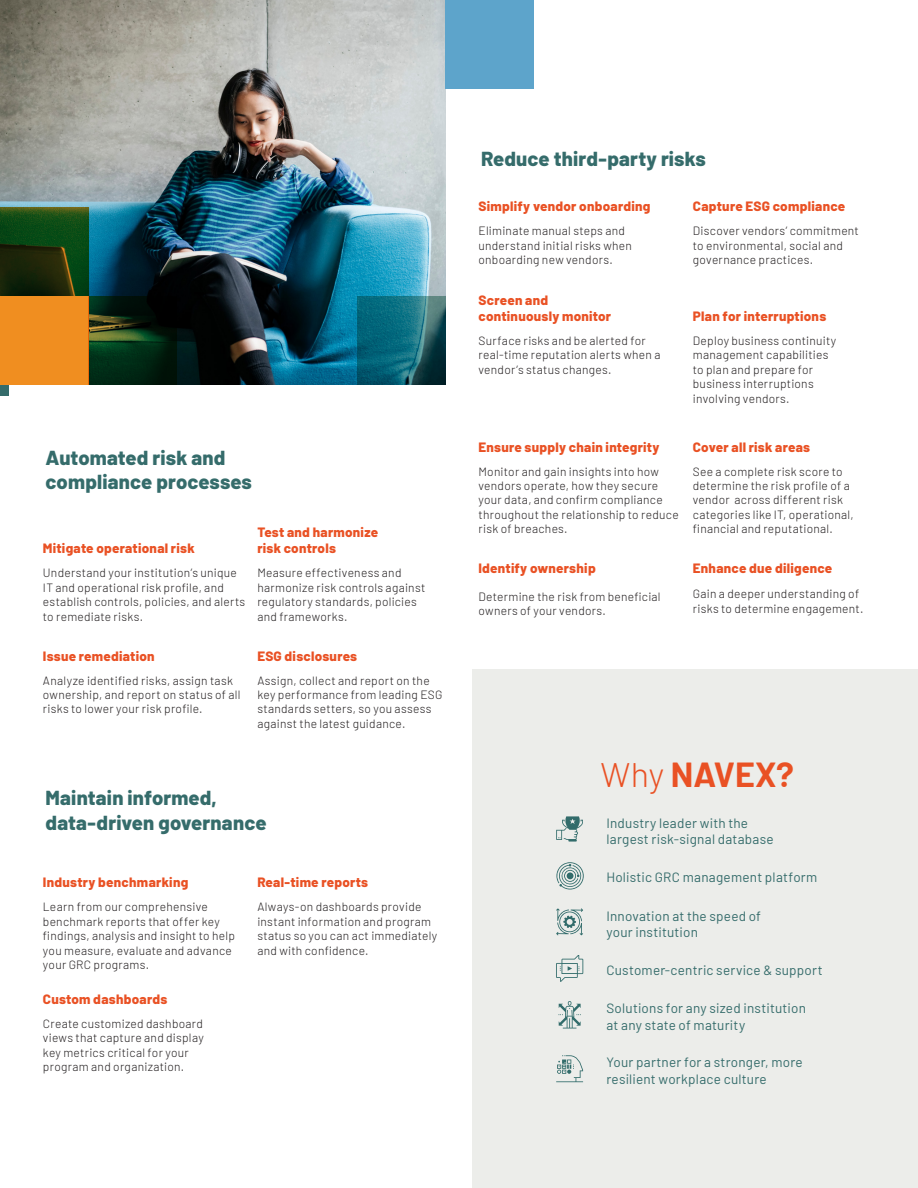
<style>
.page{position:relative;width:918px;height:1188px;background:#fff}
.page>*{position:absolute;margin:0;border:0;box-sizing:border-box;transform-origin:0 0}
.t1{font:700 34.05px "Barlow";color:#e95124}
.t2{font:800 20.25px/24.3px "Barlow";letter-spacing:.005em;color:#356c6b}
.t3{font:800 13.5px/16.2px "Barlow";letter-spacing:.02em;color:#e95124}
.t4{font:13.5px/16.2px "Barlow";letter-spacing:.015em;color:#356c6b}
.t5{font:300 12px/14.4px "Barlow";letter-spacing:.025em;color:#231f20}
.s1{font-weight:300}
</style>
<div class="page">
<div style="left:0;top:0;width:8px;height:395px;background:#356c6b"></div>
<img style="left:0;top:0;width:446px;height:385px">
<svg style="left:357px;top:296px;width:89px;height:89px;background:#126271"></svg>
<div style="left:0;top:296px;width:89px;height:89px;background:#f08e20"></div>
<div style="left:446px;top:0;width:88px;height:89px;background:#5da4cb"></div>
<svg style="left:89px;top:296px;width:88px;height:89px;background:#0c2813"></svg>
<svg style="left:0;top:208px;width:89px;height:88px;background:#173a0f"></svg>
<div style="left:472px;top:670px;width:446px;height:518px;background:#ecedea"></div>
<svg style="left:557px;top:817px;width:26px;height:24px"></svg>
<svg style="left:556px;top:862px;width:28px;height:28px"></svg>
<svg style="left:556px;top:908px;width:27px;height:27px"></svg>
<svg style="left:556px;top:955px;width:27px;height:26px"></svg>
<svg style="left:559px;top:1001px;width:22px;height:27px"></svg>
<svg style="left:556px;top:1055px;width:27px;height:27px"></svg>
<p class="t2" style="left:46px;top:444px;width:208px">Automated risk and compliance processes</p>
<p class="t3" style="left:43px;top:540px;width:153px">Mitigate operational risk</p>
<p class="t3" style="left:257px;top:523px;width:122px">Test and harmonize risk controls</p>
<p class="t5" style="left:43px;top:565px;width:204px">Understand your institution’s unique IT and operational risk profile, and establish controls, policies, and alerts to remediate risks.</p>
<p class="t5" style="left:257px;top:565px;width:170px">Measure effectiveness and harmonize risk controls against regulatory standards, policies and frameworks.</p>
<p class="t3" style="left:43px;top:647px;width:113px">Issue remediation</p>
<p class="t3" style="left:257px;top:647px;width:101px">ESG disclosures</p>
<p class="t5" style="left:43px;top:672px;width:199px">Analyze identified risks, assign task ownership, and report on status of all risks to lower your risk profile.</p>
<p class="t5" style="left:257px;top:672px;width:187px">Assign, collect and report on the key performance from leading ESG standards setters, so you assess against the latest guidance.</p>
<p class="t2" style="left:46px;top:784px;width:222px">Maintain informed, data-driven governance</p>
<p class="t3" style="left:43px;top:873px;width:147px">Industry benchmarking</p>
<p class="t3" style="left:257px;top:873px;width:112px">Real-time reports</p>
<p class="t5" style="left:43px;top:899px;width:194px">Learn from our comprehensive benchmark reports that offer key findings, analysis and insight to help you measure, evaluate and advance your GRC programs.</p>
<p class="t5" style="left:257px;top:899px;width:182px">Always-on dashboards provide instant information and program status so you can act immediately and with confidence.</p>
<p class="t3" style="left:43px;top:990px;width:126px">Custom dashboards</p>
<p class="t5" style="left:43px;top:1015px;width:162px">Create customized dashboard views that capture and display key metrics critical for your program and organization.</p>
<p class="t2" style="left:481px;top:145px;width:226px">Reduce third-party risks</p>
<p class="t3" style="left:478px;top:197px;width:174px">Simplify vendor onboarding</p>
<p class="t3" style="left:693px;top:197px;width:154px">Capture ESG compliance</p>
<p class="t5" style="left:478px;top:223px;width:155px">Eliminate manual steps and understand initial risks when onboarding new vendors.</p>
<p class="t5" style="left:693px;top:223px;width:168px">Discover vendors’ commitment to environmental, social and governance practices.</p>
<p class="t3" style="left:478px;top:291px;width:134px">Screen and continuously monitor</p>
<p class="t3" style="left:693px;top:307px;width:135px">Plan for interruptions</p>
<p class="t5" style="left:478px;top:333px;width:183px">Surface risks and be alerted for real-time reputation alerts when a vendor’s status changes.</p>
<p class="t5" style="left:693px;top:333px;width:145px">Deploy business continuity management capabilities to plan and prepare for business interruptions involving vendors.</p>
<p class="t3" style="left:478px;top:438px;width:182px">Ensure supply chain integrity</p>
<p class="t3" style="left:693px;top:438px;width:119px">Cover all risk areas</p>
<p class="t5" style="left:478px;top:463px;width:202px">Monitor and gain insights into how vendors operate, how they secure your data, and confirm compliance throughout the relationship to reduce risk of breaches.</p>
<p class="t5" style="left:693px;top:463px;width:162px">See a complete risk score to determine the risk profile of a vendor across different risk categories like IT, operational, financial and reputational.</p>
<p class="t3" style="left:478px;top:559px;width:119px">Identify ownership</p>
<p class="t5" style="left:478px;top:588px;width:184px">Determine the risk from beneficial owners of your vendors.</p>
<p class="t3" style="left:693px;top:559px;width:141px">Enhance due diligence</p>
<p class="t5" style="left:693px;top:586px;width:172px">Gain a deeper understanding of risks to determine engagement.</p>
<p class="t1" style="left:600px;top:749px;width:195px"><span class="s1">Why</span> NAVEX?</p>
<p class="t4" style="left:606px;top:814px;width:169px">Industry leader with the largest risk-signal database</p>
<p class="t4" style="left:606px;top:868px;width:212px">Holistic GRC management platform</p>
<p class="t4" style="left:606px;top:907px;width:156px">Innovation at the speed of your institution</p>
<p class="t4" style="left:606px;top:961px;width:218px">Customer-centric service &amp; support</p>
<p class="t4" style="left:606px;top:999px;width:201px">Solutions for any sized institution at any state of maturity</p>
<p class="t4" style="left:606px;top:1053px;width:198px">Your partner for a stronger, more resilient workplace culture</p>
</div>
